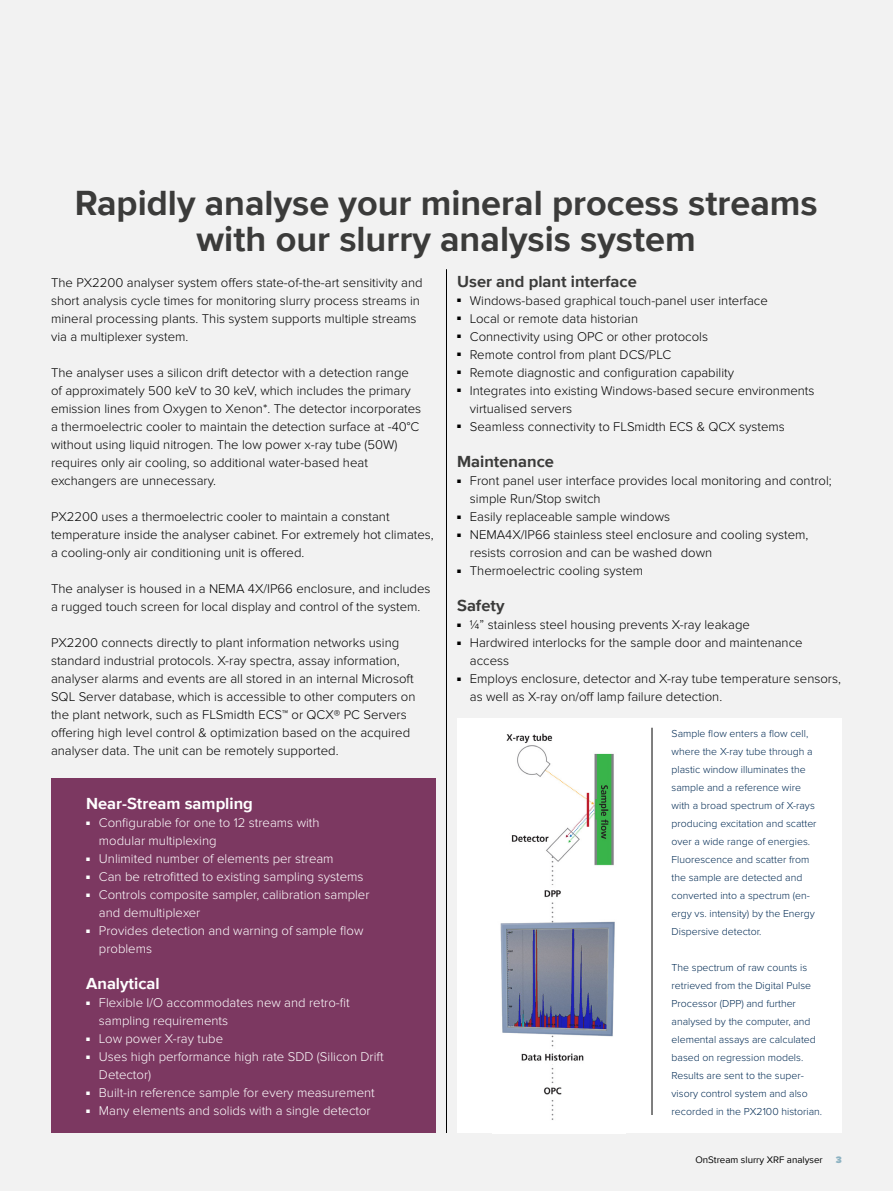
<style>
.page{position:relative;width:893px;height:1191px;background:#f2f2f2}
.page>*{position:absolute;margin:0;border:0;box-sizing:border-box;transform-origin:0 0}
.t1{font:700 36px/36px "Proxima Nova";color:#3b3b3a;text-align:center}
.t2{font:700 16.5px "Proxima Nova";color:#3b3b3a}
.t3{font:700 16.5px "Proxima Nova";color:#fff}
.t4{font:300 13.2px/18px "Proxima Nova";color:#000}
.t5{font:300 13.2px/18px "Proxima Nova";color:#fff}
.t6{font:300 10.5px/18px "Proxima Nova";color:#002a53}
.t7{font:9.75px "Proxima Nova";color:#000}
.t8{font:900 9.75px "Proxima Nova";color:#8cb2c2}
</style>
<div class="page">
<div style="left:457px;top:719px;width:385px;height:414px;background:#fff"></div>
<img style="left:500px;top:733px;width:115px;height:387px">
<hr style="left:652px;top:727px;width:1px;height:388px;background:#000">
<hr style="left:446px;top:269px;width:1px;height:864px;background:#000">
<div style="left:51px;top:778px;width:385px;height:355px;background:#7c3861"></div>
<h1 class="t1" style="left:75px;top:184px;width:745px">Rapidly analyse your mineral process streams with our slurry analysis system</h1>
<p class="t4" style="left:51px;top:273px;width:373px">The PX2200 analyser system offers state-of-the-art sensitivity and short analysis cycle times for monitoring slurry process streams in mineral processing plants. This system supports multiple streams via a multiplexer system.</p>
<p class="t4" style="left:51px;top:363px;width:372px">The analyser uses a silicon drift detector with a detection range of approximately 500 keV to 30 keV, which includes the primary emission lines from Oxygen to Xenon*. The detector incorporates a thermoelectric cooler to maintain the detection surface at -40°C without using liquid nitrogen. The low power x-ray tube (50W) requires only air cooling, so additional water-based heat exchangers are unnecessary.</p>
<p class="t4" style="left:51px;top:507px;width:384px">PX2200 uses a thermoelectric cooler to maintain a constant temperature inside the analyser cabinet. For extremely hot climates, a cooling-only air conditioning unit is offered.</p>
<p class="t4" style="left:51px;top:579px;width:381px">The analyser is housed in a NEMA 4X/IP66 enclosure, and includes a rugged touch screen for local display and control of the system.</p>
<p class="t4" style="left:51px;top:633px;width:366px">PX2200 connects directly to plant information networks using standard industrial protocols. X-ray spectra, assay information, analyser alarms and events are all stored in an internal Microsoft SQL Server database, which is accessible to other computers on the plant network, such as FLSmidth ECS™ or QCX® PC Servers offering high level control &amp; optimization based on the acquired analyser data. The unit can be remotely supported.</p>
<p class="t3" style="left:86px;top:791px;width:168px">Near-Stream sampling</p>
<p class="t5" style="left:99px;top:813px;width:222px;text-indent:-13px"><sup>■</sup> Configurable for one to 12 streams with modular multiplexing</p>
<p class="t5" style="left:86px;top:849px;width:249px"><sup>■</sup> Unlimited number of elements per stream</p>
<p class="t5" style="left:86px;top:867px;width:279px"><sup>■</sup> Can be retrofitted to existing sampling systems</p>
<p class="t5" style="left:99px;top:885px;width:272px;text-indent:-13px"><sup>■</sup> Controls composite sampler, calibration sampler and demultiplexer</p>
<p class="t5" style="left:99px;top:921px;width:266px;text-indent:-13px"><sup>■</sup> Provides detection and warning of sample flow problems</p>
<p class="t3" style="left:86px;top:971px;width:75px">Analytical</p>
<p class="t5" style="left:99px;top:993px;width:252px;text-indent:-13px"><sup>■</sup> Flexible I/O accommodates new and retro-fit sampling requirements</p>
<p class="t5" style="left:86px;top:1029px;width:138px"><sup>■</sup> Low power X-ray tube</p>
<p class="t5" style="left:99px;top:1047px;width:286px;text-indent:-13px"><sup>■</sup> Uses high performance high rate SDD (Silicon Drift<br>Detector)</p>
<p class="t5" style="left:86px;top:1083px;width:290px"><sup>■</sup> Built-in reference sample for every measurement</p>
<p class="t5" style="left:86px;top:1101px;width:286px"><sup>■</sup> Many elements and solids with a single detector</p>
<p class="t2" style="left:457px;top:269px;width:181px">User and plant interface</p>
<p class="t4" style="left:457px;top:291px;width:312px"><sup>■</sup> Windows-based graphical touch-panel user interface</p>
<p class="t4" style="left:457px;top:309px;width:183px"><sup>■</sup> Local or remote data historian</p>
<p class="t4" style="left:457px;top:327px;width:252px"><sup>■</sup> Connectivity using OPC or other protocols</p>
<p class="t4" style="left:457px;top:345px;width:216px"><sup>■</sup> Remote control from plant DCS/PLC</p>
<p class="t4" style="left:457px;top:363px;width:279px"><sup>■</sup> Remote diagnostic and configuration capability</p>
<p class="t4" style="left:470px;top:381px;width:346px;text-indent:-13px"><sup>■</sup> Integrates into existing Windows-based secure environments virtualised servers</p>
<p class="t4" style="left:457px;top:417px;width:329px"><sup>■</sup> Seamless connectivity to FLSmidth ECS &amp; QCX systems</p>
<p class="t2" style="left:457px;top:449px;width:98px">Maintenance</p>
<p class="t4" style="left:470px;top:471px;width:363px;text-indent:-13px"><sup>■</sup> Front panel user interface provides local monitoring and control; simple Run/Stop switch</p>
<p class="t4" style="left:457px;top:507px;width:215px"><sup>■</sup> Easily replaceable sample windows</p>
<p class="t4" style="left:470px;top:525px;width:340px;text-indent:-13px"><sup>■</sup> NEMA4X/IP66 stainless steel enclosure and cooling system, resists corrosion and can be washed down</p>
<p class="t4" style="left:457px;top:561px;width:188px"><sup>■</sup> Thermoelectric cooling system</p>
<p class="t2" style="left:457px;top:593px;width:49px">Safety</p>
<p class="t4" style="left:457px;top:615px;width:294px"><sup>■</sup> ¼” stainless steel housing prevents X-ray leakage</p>
<p class="t4" style="left:470px;top:633px;width:334px;text-indent:-13px"><sup>■</sup> Hardwired interlocks for the sample door and maintenance access</p>
<p class="t4" style="left:470px;top:669px;width:373px;text-indent:-13px"><sup>■</sup> Employs enclosure, detector and X-ray tube temperature sensors, as well as X-ray on/off lamp failure detection.</p>
<p class="t6" style="left:672px;top:724px;width:147px">Sample flow enters a flow cell, where the X-ray tube through a plastic window illuminates the sample and a reference wire with a broad spectrum of X-rays producing excitation and scatter over a wide range of energies.<br>Fluorescence and scatter from the sample are detected and converted into a spectrum (en&shy;ergy vs. intensity) by the Energy<br>Dispersive detector.</p>
<p class="t6" style="left:672px;top:958px;width:152px">The spectrum of raw counts is retrieved from the Digital Pulse<br>Processor (DPP) and further analysed by the computer, and elemental assays are calculated based on regression models.<br>Results are sent to the super&shy;visory control system and also recorded in the PX2100 historian.</p>
<p class="t7" style="left:695px;top:1152px;width:129px">OnStream slurry XRF analyser</p>
<p class="t8" style="left:836px;top:1153px;width:8px">3</p>
</div>
